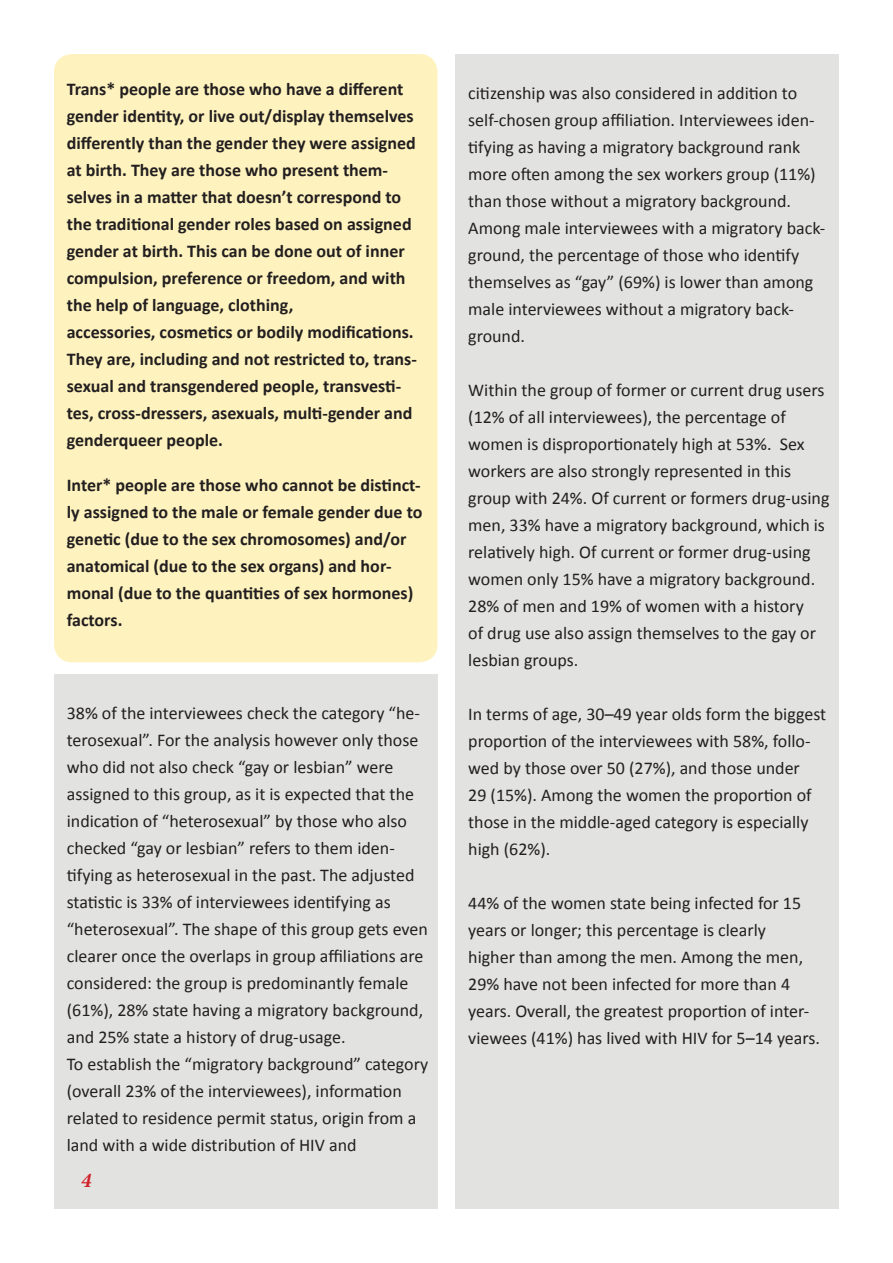
<style>
.page{position:relative;width:893px;height:1263px;background:#fff}
.page>*{position:absolute;margin:0;border:0;box-sizing:border-box;transform-origin:0 0}
.t1{font:italic 700 21px "Minion Pro";color:#d1232a}
.t2{font:18px/27px "Calibri";color:#231f20}
.t3{font:700 18px/27px "Calibri";color:#231f20}
</style>
<div class="page">
<div style="left:54px;top:54px;width:383px;height:608px;background:#fef3be;border-radius:18px"></div>
<div style="left:54px;top:674px;width:383px;height:535px;background:#e2e2e1"></div>
<div style="left:455px;top:54px;width:384px;height:1155px;background:#e2e2e1"></div>
<p class="t3" style="left:67px;top:75px;width:351px">Trans* people are those who have a different gender identity, or live out/display themselves differently than the gender they were assigned at birth. They are those who present them&shy;selves in a matter that doesn’t correspond to the traditional gender roles based on assigned gender at birth. This can be done out of inner compulsion, preference or freedom, and with the help of language, clothing,</p>
<p class="t3" style="left:67px;top:318px;width:348px">accessories, cosmetics or bodily modifications.</p>
<p class="t3" style="left:67px;top:345px;width:352px">They are, including and not restricted to, trans&shy;sexual and transgendered people, transvesti&shy;tes, cross-dressers, asexuals, multi-gender and genderqueer people.</p>
<p class="t3" style="left:67px;top:471px;width:357px">Inter* people are those who cannot be distinct&shy;ly assigned to the male or female gender due to genetic (due to the sex chromosomes) and/or anatomical (due to the sex organs) and hor&shy;monal (due to the quantities of sex hormones) factors.</p>
<p class="t2" style="left:67px;top:699px;width:363px">38% of the interviewees check the category “he&shy;terosexual”. For the analysis however only those who did not also check “gay or lesbian” were assigned to this group, as it is expected that the indication of “heterosexual” by those who also checked “gay or lesbian” refers to them iden&shy;tifying as heterosexual in the past. The adjusted statistic is 33% of interviewees identifying as “heterosexual”. The shape of this group gets even clearer once the overlaps in group affiliations are considered: the group is predominantly female (61%), 28% state having a migratory background, and 25% state a history of drug-usage.</p>
<p class="t2" style="left:67px;top:1050px;width:363px">To establish the “migratory background” category (overall 23% of the interviewees), information related to residence permit status, origin from a land with a wide distribution of HIV and</p>
<p class="t1" style="left:81px;top:1165px;width:12px">4</p>
<p class="t2" style="left:468px;top:79px;width:359px">citizenship was also considered in addition to self-chosen group affiliation. Interviewees iden&shy;tifying as having a migratory background rank more often among the sex workers group (11%) than those without a migratory background.<br>Among male interviewees with a migratory back&shy;ground, the percentage of those who identify themselves as “gay” (69%) is lower than among male interviewees without a migratory back&shy;ground.</p>
<p class="t2" style="left:468px;top:376px;width:363px">Within the group of former or current drug users (12% of all interviewees), the percentage of women is disproportionately high at 53%. Sex workers are also strongly represented in this group with 24%. Of current or formers drug-using men, 33% have a migratory background, which is relatively high. Of current or former drug-using women only 15% have a migratory background.<br>28% of men and 19% of women with a history<br>of drug use also assign themselves to the gay or lesbian groups.</p>
<p class="t2" style="left:468px;top:700px;width:359px">In terms of age, 30–49 year olds form the biggest proportion of the interviewees with 58%, follo&shy;wed by those over 50 (27%), and those under<br>29 (15%). Among the women the proportion of those in the middle-aged category is especially high (62%).</p>
<p class="t2" style="left:468px;top:889px;width:334px">44% of the women state being infected for 15</p>
<p class="t2" style="left:468px;top:916px;width:299px">years or longer; this percentage is clearly</p>
<p class="t2" style="left:468px;top:943px;width:336px">higher than among the men. Among the men,<br>29% have not been infected for more than 4</p>
<p class="t2" style="left:468px;top:997px;width:353px">years. Overall, the greatest proportion of inter&shy;viewees (41%) has lived with HIV for 5–14 years.</p>
</div>
